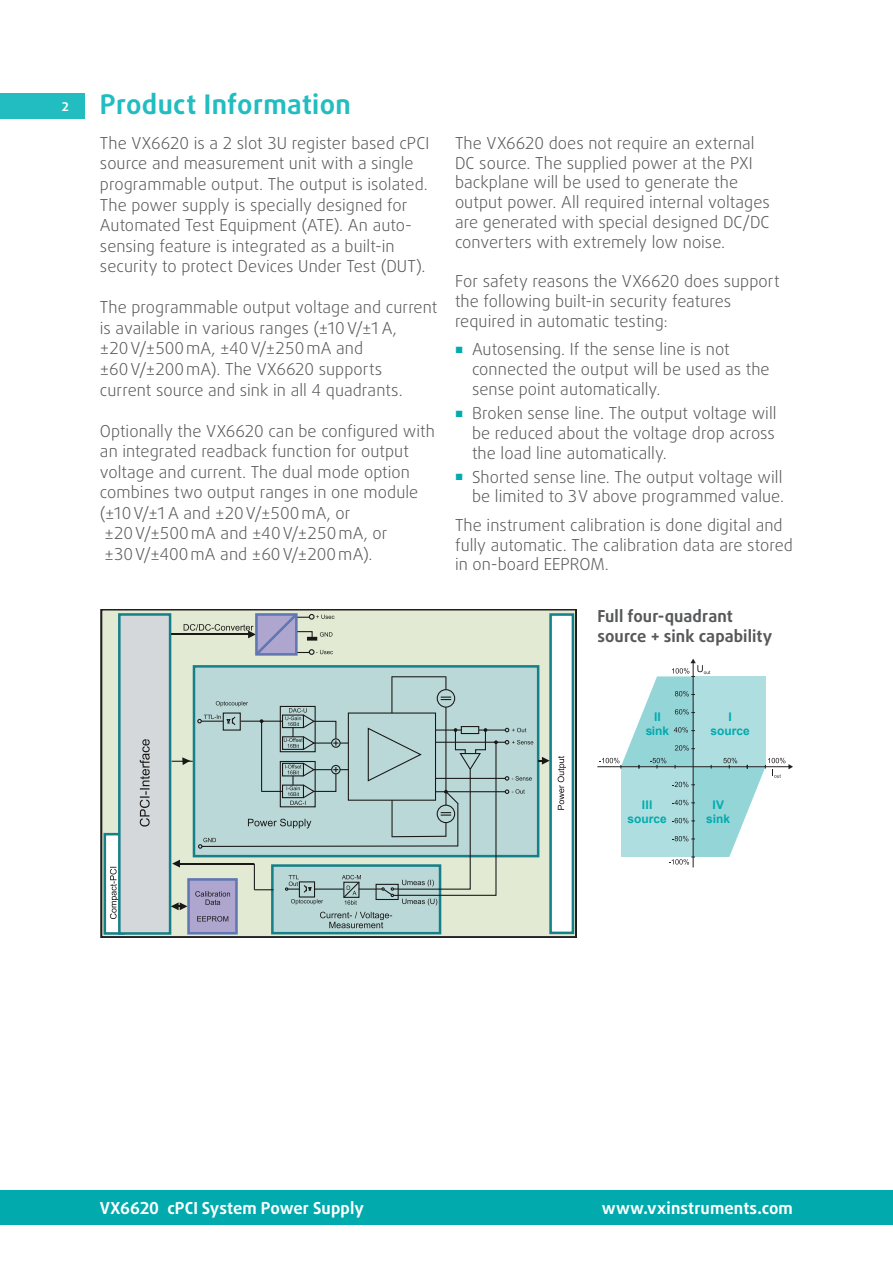
<style>
.page{position:relative;width:893px;height:1263px;background:#fff}
.page>*{position:absolute;margin:0;border:0;box-sizing:border-box;transform-origin:0 0}
.t1{font:700 27px "Daxline Pro";letter-spacing:.01em;color:#21bdc1}
.t2{font:300 16.5px/20.5px "Daxline Pro";letter-spacing:.005em;color:#57585a}
.t3{font:700 16.5px "Daxline Pro";letter-spacing:.005em;color:#fff}
.t4{font:700 16.5px/19.8px "Daxline Pro";letter-spacing:.005em;color:#57585a}
.t5{font:700 12px/14.2px "Arial";color:#00aaad;text-align:center}
.t6{font:700 12px "Daxline Pro";color:#fff}
.s1{font-family:"Arial";font-weight:400;font-size:13.5px;color:#00aaad}
</style>
<div class="page">
<div style="left:0;top:1191px;width:893px;height:34px;background:#00aaad"></div>
<div style="left:0;top:94px;width:85px;height:25px;background:#21bdc1"></div>
<div style="left:101px;top:609px;width:475px;height:328px;background:#e2ead3"></div>
<div style="left:194px;top:666px;width:344px;height:190px;background:#bbd8d8"></div>
<div style="left:193px;top:665px;width:346px;height:192px;border:3px solid #15808a"></div>
<div style="left:272px;top:865px;width:168px;height:68px;background:#bbd8d8"></div>
<div style="left:271px;top:864px;width:170px;height:70px;border:3px solid #15808a"></div>
<div style="left:105px;top:834px;width:18px;height:99px;background:#fff"></div>
<div style="left:104px;top:833px;width:21px;height:102px;border:3px solid #15808a"></div>
<div style="left:551px;top:614px;width:22px;height:319px;background:#fff"></div>
<div style="left:549px;top:613px;width:25px;height:321px;border:3px solid #15808a"></div>
<svg style="left:558px;top:756px;width:8px;height:54px"></svg>
<div style="left:119px;top:614px;width:51px;height:319px;background:#d5d8da"></div>
<div style="left:118px;top:613px;width:53px;height:322px;border:3px solid #15808a"></div>
<div style="left:189px;top:879px;width:47px;height:54px;background:#aea6ce"></div>
<div style="left:187px;top:878px;width:51px;height:56px;border:3px solid #6077b4"></div>
<hr style="left:171px;top:634px;width:77px;height:1px;background:#191817">
<svg style="left:184px;top:613px;width:150px;height:43px"></svg>
<svg style="left:140px;top:739px;width:10px;height:87px"></svg>
<svg style="left:110px;top:867px;width:8px;height:52px"></svg>
<svg style="left:538px;top:757px;width:12px;height:8px"></svg>
<hr style="left:479px;top:729px;width:26px;height:2px;background:#191817">
<hr style="left:436px;top:742px;width:70px;height:1px;background:#191817">
<hr style="left:436px;top:778px;width:70px;height:1px;background:#191817">
<hr style="left:436px;top:791px;width:69px;height:1px;background:#191817">
<svg style="left:445px;top:677px;width:1px;height:12px"></svg>
<hr style="left:391px;top:676px;width:1px;height:37px;background:#191817">
<hr style="left:392px;top:676px;width:54px;height:1px;background:#191817">
<div style="left:437px;top:689px;width:18px;height:19px;border:1px solid #191817;border-radius:50%"></div>
<svg style="left:505px;top:728px;width:21px;height:4px"></svg>
<svg style="left:505px;top:740px;width:28px;height:4px"></svg>
<svg style="left:505px;top:776px;width:27px;height:5px"></svg>
<svg style="left:505px;top:789px;width:20px;height:5px"></svg>
<svg style="left:171px;top:697px;width:327px;height:231px"></svg>
<div style="left:461px;top:726px;width:18px;height:8px;border:1px solid #191817"></div>
<div style="left:101px;top:609px;width:475px;height:328px;border:2px solid #231f20"></div>
<hr style="left:597px;top:766px;width:192px;height:1px;background:#231f20">
<hr style="left:693px;top:662px;width:1px;height:205px;background:#231f20">
<svg style="left:599px;top:659px;width:194px;height:206px"></svg>
<p class="t6" style="left:62px;top:98px;width:9px">2</p>
<p class="t1" style="left:100px;top:87px;width:253px">Product Information</p>
<p class="t2" style="left:100px;top:133px;width:331px">The VX6620 is a 2 slot 3U register based cPCI source and measurement unit with a single programmable output. The output is isolated.<br>The power supply is specially designed for Automated Test Equipment (ATE). An auto&shy;sensing feature is integrated as a built-in security to protect Devices Under Test (DUT).</p>
<p class="t2" style="left:100px;top:297px;width:339px">The programmable output voltage and current is available in various ranges (±10V/±1A, ±20V/±500mA, ±40V/±250mA and ±60V/±200mA). The VX6620 supports current source and sink in all 4 quadrants.</p>
<p class="t2" style="left:100px;top:421px;width:337px">Optionally the VX6620 can be configured with an integrated readback function for output voltage and current. The dual mode option combines two output ranges in one module (±10V/±1A and ±20V/±500mA, or ±20V/±500mA and ±40V/±250mA, or ±30V/±400mA and ±60V/±200mA).</p>
<p class="t2" style="left:455px;top:133px;width:316px;line-height:19.8px">The VX6620 does not require an external DC source. The supplied power at the PXI backplane will be used to generate the output power. All required internal voltages are generated with special designed DC/DC converters with extremely low noise.</p>
<p class="t2" style="left:455px;top:272px;width:326px;line-height:19.8px">For safety reasons the VX6620 does support the following built-in security features required in automatic testing:</p>
<p class="t2" style="left:472px;top:340px;width:299px;line-height:19.8px;text-indent:-17px"><span class="s1">■</span> Autosensing. If the sense line is not connected the output will be used as the sense point automatically.</p>
<p class="t2" style="left:472px;top:403px;width:306px;line-height:19.8px;text-align:justify;text-indent:-17px"><span class="s1">■</span> Broken sense line. The output voltage will be reduced about the voltage drop across the load line automatically.</p>
<p class="t2" style="left:455px;top:467px;width:331px;line-height:19.8px;text-align:right"><span class="s1">■</span> Shorted sense line. The output voltage will be limited to 3V above programmed value.</p>
<p class="t2" style="left:455px;top:515px;width:339px;line-height:19.8px">The instrument calibration is done digital and fully automatic. The calibration data are stored in on-board EEPROM.</p>
<p class="t4" style="left:597px;top:606px;width:177px">Full four-quadrant source + sink capability</p>
<p class="t5" style="left:646px;top:710px;width:25px">II sink</p>
<p class="t5" style="left:628px;top:798px;width:41px">III source</p>
<p class="t5" style="left:711px;top:710px;width:41px">I source</p>
<p class="t5" style="left:706px;top:798px;width:25px">IV sink</p>
<p class="t3" style="left:100px;top:1197px;width:266px">VX6620 cPCI System Power Supply</p>
<p class="t3" style="left:602px;top:1197px;width:193px">www.vxinstruments.com</p>
</div>
